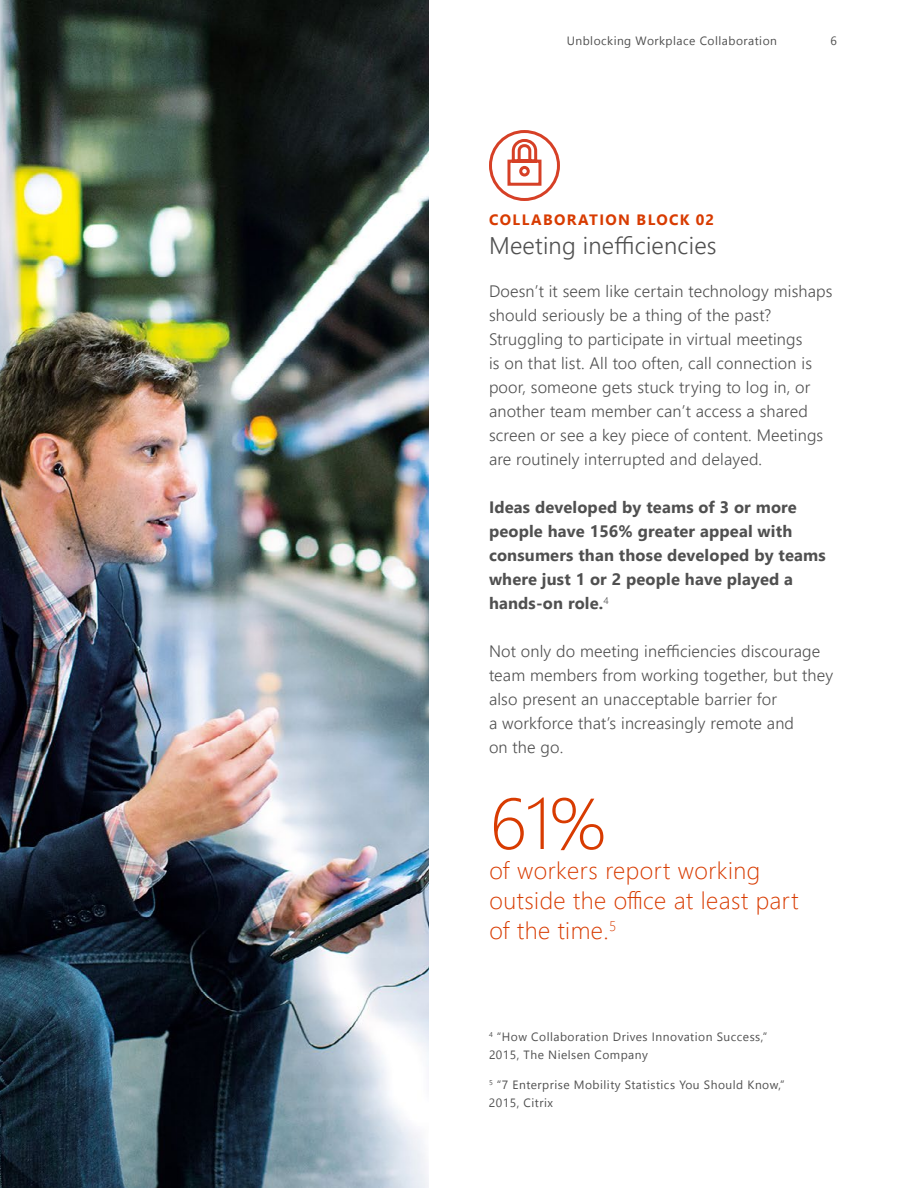
<style>
.page{position:relative;width:918px;height:1188px;background:#fff}
.page>*{position:absolute;margin:0;border:0;box-sizing:border-box;transform-origin:0 0}
.t1{font:300 72px "Segoe UI";color:#d83b01}
.t2{font:300 24px/30px "Segoe UI";letter-spacing:.02em;color:#d83b01}
.t3{font:300 24px "Segoe UI";letter-spacing:.01em;color:#505050}
.t4{font:300 16.5px/24px "Segoe UI";letter-spacing:.01em;color:#505050}
.t5{font:700 16.5px/24px "Segoe UI";letter-spacing:.01em;color:#505050}
.t6{font:700 15px "Segoe UI";letter-spacing:.095em;color:#d83b01}
.t7{font:12px/18px "Segoe UI";letter-spacing:.04em;color:#505050}
</style>
<div class="page">
<img style="left:0;top:0;width:429px;height:1188px">
<div style="left:489px;top:130px;width:71px;height:71px;border:3px solid #d64026;border-radius:50%"></div>
<svg style="left:506px;top:137px;width:37px;height:49px"></svg>
<p class="t7" style="left:567px;top:31px;width:212px">Unblocking Workplace Collaboration</p>
<p class="t7" style="left:831px;top:31px;width:8px">6</p>
<p class="t6" style="left:489px;top:208px;width:226px">COLLABORATION BLOCK 02</p>
<h2 class="t3" style="left:489px;top:227px;width:229px">Meeting inefficiencies</h2>
<p class="t4" style="left:489px;top:278px;width:345px">Doesn’t it seem like certain technology mishaps should seriously be a thing of the past?<br>Struggling to participate in virtual meetings<br>is on that list. All too often, call connection is poor, someone gets stuck trying to log in, or another team member can’t access a shared screen or see a key piece of content. Meetings are routinely interrupted and delayed.</p>
<p class="t5" style="left:489px;top:495px;width:338px">Ideas developed by teams of 3 or more people have 156% greater appeal with consumers than those developed by teams where just 1 or 2 people have played a hands-on role.<sup>4</sup></p>
<p class="t4" style="left:489px;top:638px;width:346px">Not only do meeting inefficiencies discourage team members from working together, but they also present an unacceptable barrier for<br>a workforce that’s increasingly remote and<br>on the go.</p>
<h1 class="t1" style="left:490px;top:765px;width:118px">61%</h1>
<h2 class="t2" style="left:490px;top:854px;width:310px">of workers report working outside the office at least part of the time.<sup>5</sup></h2>
<p class="t7" style="left:489px;top:1028px;width:280px"><sup>4</sup> “How Collaboration Drives Innovation Success,”<br>2015, The Nielsen Company</p>
<p class="t7" style="left:489px;top:1076px;width:297px"><sup>5</sup> “7 Enterprise Mobility Statistics You Should Know,”<br>2015, Citrix</p>
</div>
